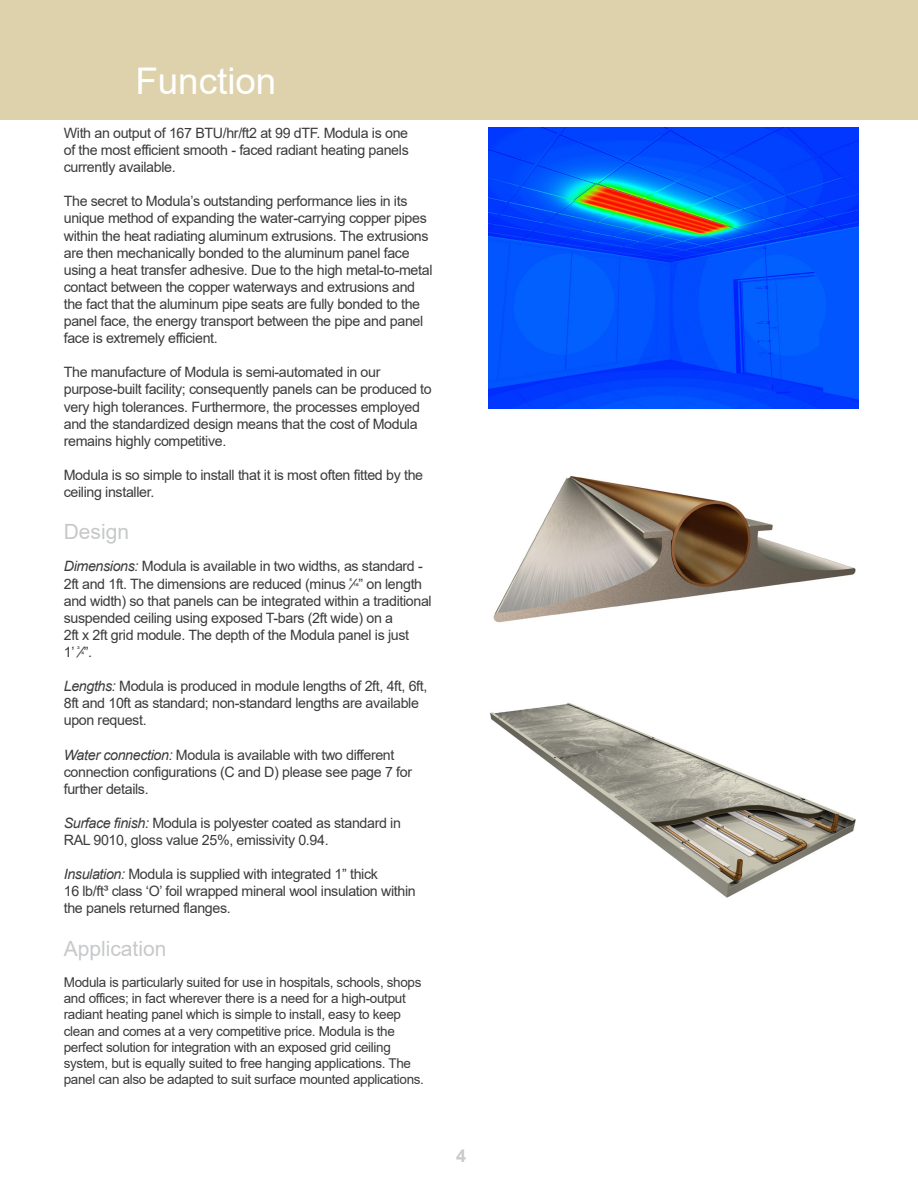
<style>
.page{position:relative;width:918px;height:1188px;background:#fff}
.page>*{position:absolute;margin:0;border:0;box-sizing:border-box;transform-origin:0 0}
.Headers{font:36.75px "Arial";color:#fff}
.t1{font:21px "Arial";color:#c7c8ca}
.t2{font:700 18px "Arial";color:#c9cacc}
.t3{font:14.25px/17.1px "Arial";letter-spacing:-.025em;color:#3c3b3b}
.t4{font:13.5px/16.2px "Arial";letter-spacing:-.025em;color:#3c3b3b}
.s1{font-style:italic}
.s2{font-size:7.8px}
</style>
<div class="page">
<div style="left:0;top:0;width:918px;height:119px;background:#ded2ad"></div>
<img style="left:489px;top:128px;width:370px;height:280px">
<img style="left:493px;top:476px;width:363px;height:147px">
<img style="left:490px;top:702px;width:366px;height:196px">
<p class="Headers" style="left:135px;top:56px;width:142px">Function</p>
<p class="t3" style="left:64px;top:124px;width:347px;text-align:justify">With an output of 167 BTU/hr/ft2 at 99 dTF. Modula is one of the most efficient smooth - faced radiant heating panels currently available.</p>
<p class="t3" style="left:64px;top:193px;width:366px">The secret to Modula’s outstanding performance lies in its unique method of expanding the water-carrying copper pipes within the heat radiating aluminum extrusions. The extrusions are then mechanically bonded to the aluminum panel face</p>
<p class="t3" style="left:64px;top:261px;width:370px">using a heat transfer adhesive. Due to the high metal-to-metal contact between the copper waterways and extrusions and the fact that the aluminum pipe seats are fully bonded to the panel face, the energy transport between the pipe and panel face is extremely efficient.</p>
<p class="t3" style="left:64px;top:364px;width:318px">The manufacture of Modula is semi-automated in our</p>
<p class="t3" style="left:64px;top:381px;width:369px">purpose-built facility; consequently panels can be produced to very high tolerances. Furthermore, the processes employed and the standardized design means that the cost of Modula remains highly competitive.</p>
<p class="t3" style="left:64px;top:466px;width:361px">Modula is so simple to install that it is most often fitted by the ceiling installer.</p>
<p class="t1" style="left:64px;top:517px;width:67px">Design</p>
<p class="t3" style="left:64px;top:558px;width:370px"><span class="s1">Dimensions:</span> Modula is available in two widths, as standard - 2ft and 1ft. The dimensions are reduced (minus <sup>5</sup>⁄<span class="s2">16</span>” on length and width) so that panels can be integrated within a traditional suspended ceiling using exposed T-bars (2ft wide) on a</p>
<p class="t3" style="left:64px;top:626px;width:347px">2ft x 2ft grid module. The depth of the Modula panel is just</p>
<p class="t3" style="left:64px;top:643px;width:30px">1’ <sup>3</sup>⁄<span class="s2">4</span>”.</p>
<p class="t3" style="left:64px;top:677px;width:365px"><span class="s1">Lengths:</span> Modula is produced in module lengths of 2ft, 4ft, 6ft,<br>8ft and 10ft as standard; non-standard lengths are available upon request.</p>
<p class="t3" style="left:64px;top:746px;width:332px"><span class="s1">Water connection:</span> Modula is available with two different</p>
<p class="t3" style="left:64px;top:763px;width:350px">connection configurations (C and D) please see page 7 for further details.</p>
<p class="t3" style="left:64px;top:814px;width:339px"><span class="s1">Surface finish:</span> Modula is polyester coated as standard in</p>
<p class="t3" style="left:64px;top:831px;width:266px">RAL 9010, gloss value 25%, emissivity 0.94.</p>
<p class="t3" style="left:64px;top:866px;width:316px"><span class="s1">Insulation:</span> Modula is supplied with integrated 1” thick</p>
<p class="t3" style="left:64px;top:883px;width:353px">16 lb/ft³ class ‘O’ foil wrapped mineral wool insulation within the panels returned flanges.</p>
<p class="t1" style="left:64px;top:934px;width:104px">Application</p>
<p class="t4" style="left:64px;top:974px;width:359px">Modula is particularly suited for use in hospitals, schools, shops and offices; in fact wherever there is a need for a high-output</p>
<p class="t4" style="left:64px;top:1006px;width:339px">radiant heating panel which is simple to install, easy to keep clean and comes at a very competitive price. Modula is the</p>
<p class="t4" style="left:64px;top:1039px;width:329px">perfect solution for integration with an exposed grid ceiling</p>
<p class="t4" style="left:64px;top:1055px;width:362px">system, but is equally suited to free hanging applications. The panel can also be adapted to suit surface mounted applications.</p>
<p class="t2" style="left:456px;top:1143px;width:12px">4</p>
</div>
